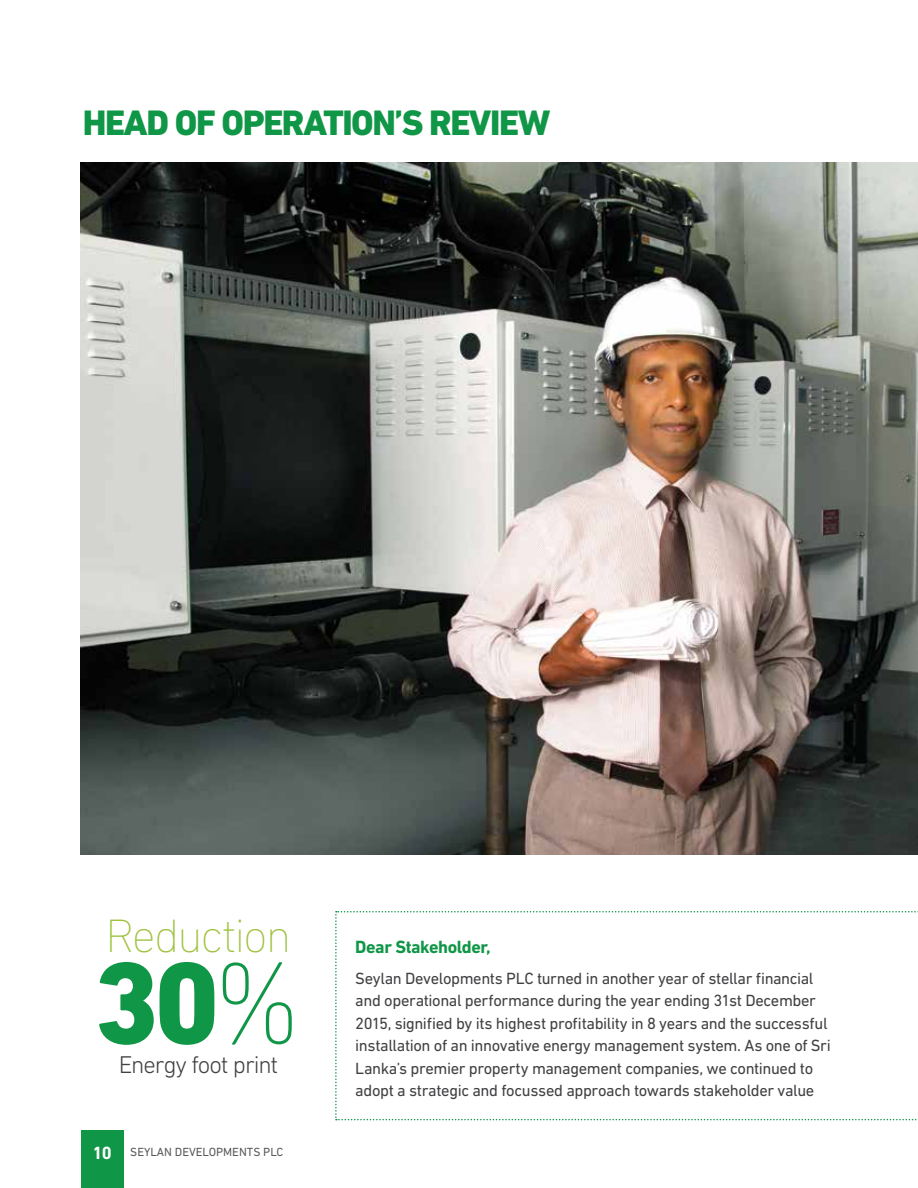
<style>
.page{position:relative;width:918px;height:1188px;background:#fff}
.page>*{position:absolute;margin:0;border:0;box-sizing:border-box;transform-origin:0 0}
.t1{font:800 117.75px "DIN Next LT Pro";color:#109647}
.t2{font:200 47.7px "DIN Next LT Pro";letter-spacing:-.035em;color:#9fc23e}
.t3{font:800 36px "DIN Next LT Pro";letter-spacing:-.04em;color:#109647}
.t4{font:300 24.6px "DIN Next LT Pro";letter-spacing:-.045em;color:#414042}
.t5{font:700 18px "DIN Next LT Pro";letter-spacing:-.025em;color:#109647}
.t6{font:16.5px/22.5px "DIN Next LT Pro";letter-spacing:-.025em;color:#414042}
.t7{font:12px "DIN Next LT Pro";color:#58595b}
.s1{font-weight:200}
.s2{font-weight:700;font-size:18px;color:#fff}
</style>
<div class="page">
<img style="left:81px;top:162px;width:837px;height:693px">
<svg style="left:335px;top:911px;width:583px;height:209px"></svg>
<div style="left:81px;top:1131px;width:42px;height:57px;background:#109647"></div>
<h3 class="t3" style="left:83px;top:101px;width:469px">HEAD OF OPERATION’S REVIEW</h3>
<h2 class="t2" style="left:106px;top:909px;width:187px">Reduction</h2>
<h1 class="t1" style="left:93px;top:934px;width:212px">30<span class="s1">%</span></h1>
<h3 class="t4" style="left:119px;top:1051px;width:161px">Energy foot print</h3>
<p class="t7" style="left:92px;top:1145px;width:192px"><span class="s2">10</span> SEYLAN DEVELOPMENTS PLC</p>
<p class="t5" style="left:355px;top:936px;width:137px">Dear Stakeholder,</p>
<p class="t6" style="left:355px;top:967px;width:477px">Seylan Developments PLC turned in another year of stellar financial and operational performance during the year ending 31st December 2015, signified by its highest profitability in 8 years and the successful installation of an innovative energy management system. As one of Sri Lanka’s premier property management companies, we continued to adopt a strategic and focussed approach towards stakeholder value</p>
</div>
